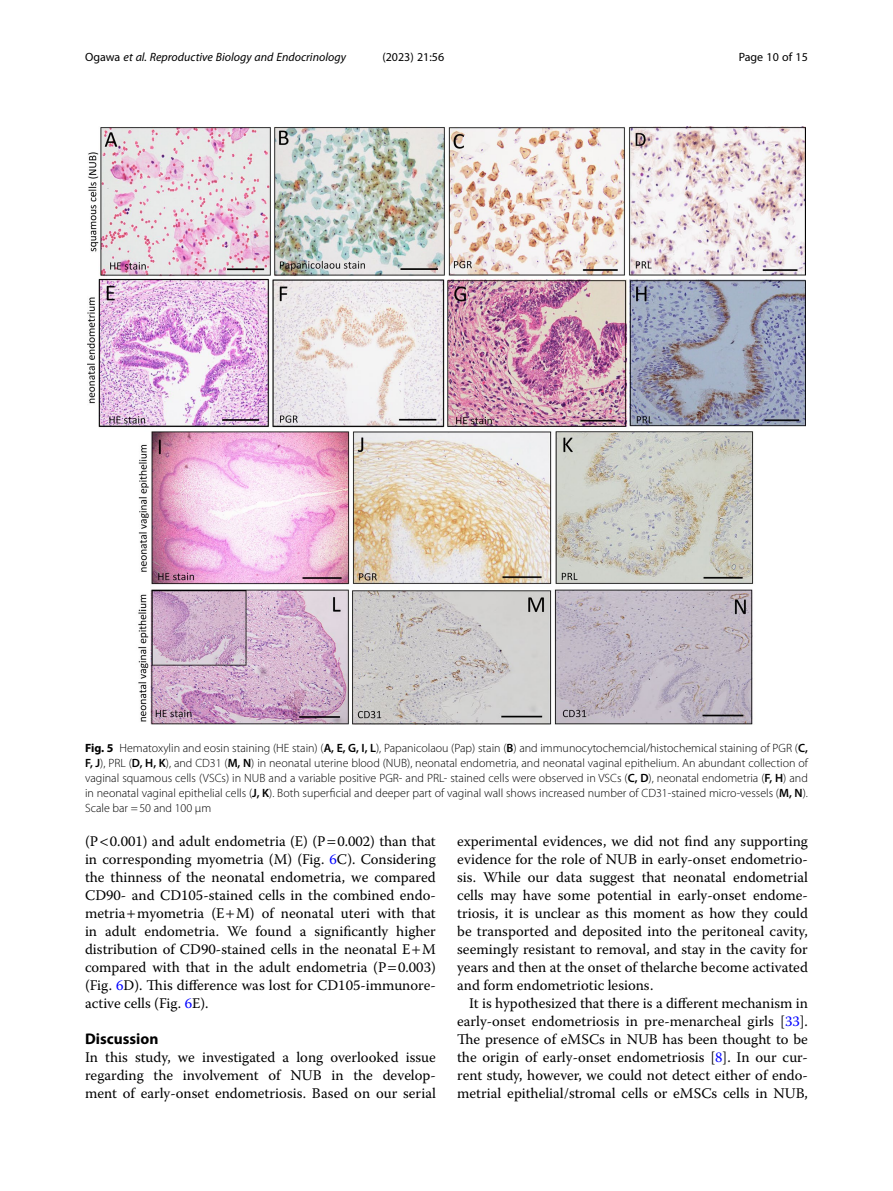
<style>
.page{position:relative;width:893px;height:1191px;background:#fff}
.page>*{position:absolute;margin:0;border:0;box-sizing:border-box;transform-origin:0 0}
.Head_1{font:700 15.45px "Myriad Pro";color:#000}
.Body_Text{font:14.7px/18px "Warnock Pro";color:#000;text-align:justify}
.Body_Text_Indent{font:14.7px/18px "Warnock Pro";color:#000;text-align:justify}
.Figure_Caption{font:300 12px/15px "Myriad Pro";color:#000;text-align:justify}
.t1{font:italic 12px "Myriad Pro";color:#000}
.t2{font:12px "Myriad Pro";color:#000}
.s1{font-style:normal}
.s2{font-weight:700}
.s3{font-weight:600}
.s4{color:#00f}
</style>
<div class="page">
<img style="left:87px;top:126px;width:719px;height:599px">
<p class="t1" style="left:85px;top:50px;width:262px"><span class="s1">Ogawa</span> et al. Reproductive Biology and Endocrinology</p>
<p class="t2" style="left:382px;top:50px;width:63px">(2023) 21:56</p>
<p class="t2" style="left:739px;top:50px;width:71px">Page 10 of 15</p>
<p class="Figure_Caption" style="left:85px;top:740px;width:724px"><span class="s2">Fig. 5</span> Hematoxylin and eosin staining (HE stain) (<span class="s3">A, E, G, I, L</span>), Papanicolaou (Pap) stain (<span class="s3">B</span>) and immunocytochemcial/histochemical staining of PGR (<span class="s3">C, F, J</span>), PRL (<span class="s3">D, H, K</span>), and CD31 (<span class="s3">M, N</span>) in neonatal uterine blood (NUB), neonatal endometria, and neonatal vaginal epithelium. An abundant collection of vaginal squamous cells (VSCs) in NUB and a variable positive PGR- and PRL- stained cells were observed in VSCs (<span class="s3">C, D</span>), neonatal endometria (<span class="s3">F, H</span>) and in neonatal vaginal epithelial cells (<span class="s3">J, K</span>). Both superficial and deeper part of vaginal wall shows increased number of CD31-stained micro-vessels (<span class="s3">M, N</span>).<br>Scale bar =50 and 100 μm</p>
<p class="Body_Text" style="left:85px;top:832px;width:352px">(P 0.001) and adult endometria (E) (P 0.002) than that in corresponding myometria (M) (Fig. <span class="s4">6</span>C). Considering the thinness of the neonatal endometria, we compared CD90- and CD105-stained cells in the combined endo&shy;metria myometria (E M) of neonatal uteri with that in adult endometria. We found a significantly higher distribution of CD90-stained cells in the neonatal E M compared with that in the adult endometria (P 0.003) (Fig. <span class="s4">6</span>D). This difference was lost for CD105-immunore&shy;active cells (Fig. <span class="s4">6</span>E).</p>
<p class="Head_1" style="left:85px;top:1029px;width:75px">Discussion</p>
<p class="Body_Text" style="left:85px;top:1048px;width:352px">In this study, we investigated a long overlooked issue regarding the involvement of NUB in the develop&shy;ment of early-onset endometriosis. Based on our serial</p>
<p class="Body_Text" style="left:457px;top:832px;width:352px">experimental evidences, we did not find any supporting evidence for the role of NUB in early-onset endometrio&shy;sis. While our data suggest that neonatal endometrial cells may have some potential in early-onset endome&shy;triosis, it is unclear as this moment as how they could be transported and deposited into the peritoneal cavity, seemingly resistant to removal, and stay in the cavity for years and then at the onset of thelarche become activated and form endometriotic lesions.</p>
<p class="Body_Text_Indent" style="left:457px;top:994px;width:352px;text-indent:12px">It is hypothesized that there is a different mechanism in early-onset endometriosis in pre-menarcheal girls [<span class="s4">33</span>].<br>The presence of eMSCs in NUB has been thought to be the origin of early-onset endometriosis [<span class="s4">8</span>]. In our cur&shy;rent study, however, we could not detect either of endo&shy;metrial epithelial/stromal cells or eMSCs cells in NUB,</p>
</div>
